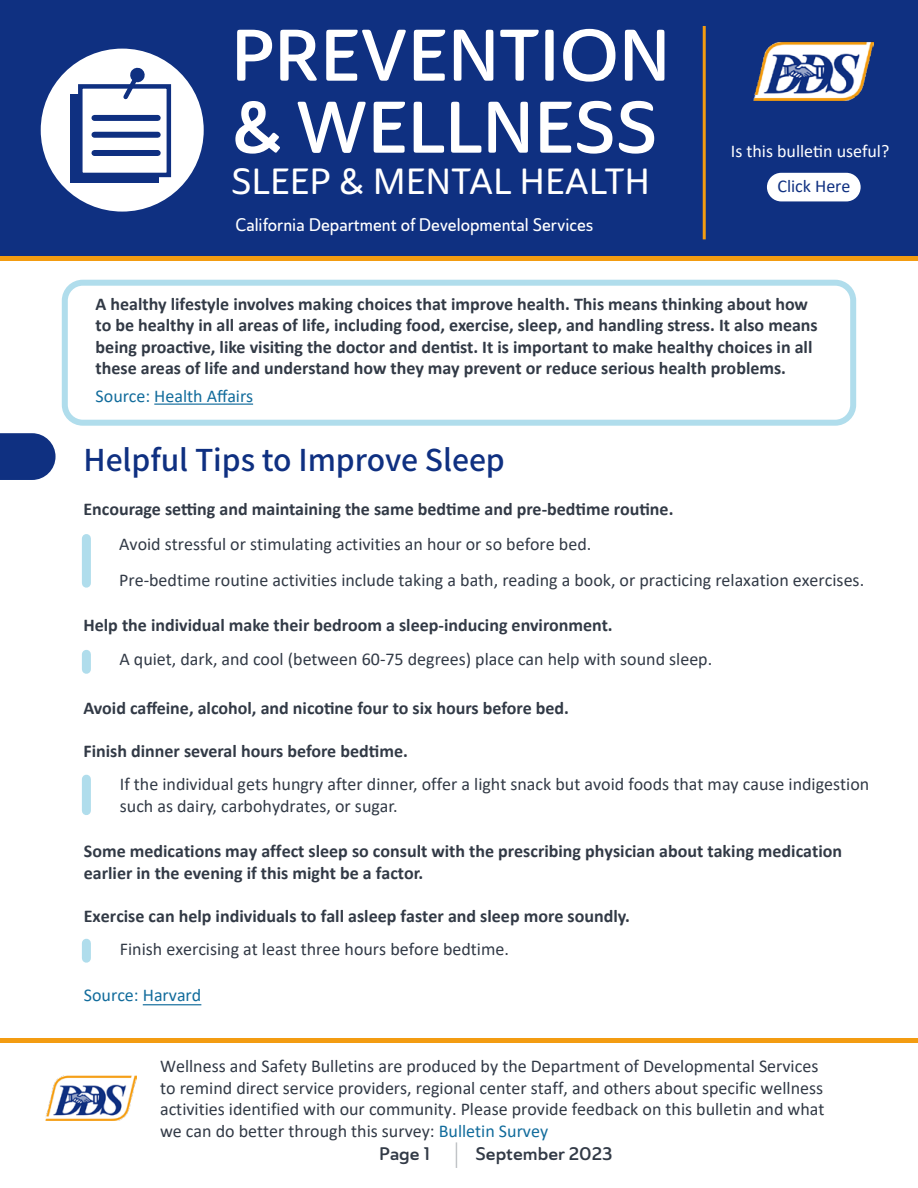
<style>
.page{position:relative;width:918px;height:1188px;background:#fff}
.page>*{position:absolute;margin:0;border:0;box-sizing:border-box;transform-origin:0 0}
.t1{font:72px "Ainslie Sans Nor Dem";color:#fff}
.t2{font:36px "Ainslie Sans Nor Med";color:#fff}
.t3{font:500 30px "Noto Sans CJ Kkr";color:#0f3081}
.basic_copy{font:18px/21.6px "Calibri";color:#323a46}
.Copy_BOLD{font:700 18px/21.6px "Calibri";color:#323a46}
.source{font:700 18px/21.6px "Calibri";color:#323a46}
.minihead{font:18px "Ainslie Sans Con Med";color:#fff}
.survey{font:18px "Calibri";color:#fff}
.Copy_BOLD-2{font:18px "Calibri";color:#126c9c}
.t4{font:18px "Ainslie Sans Nor Dem";color:#323a46}
.source-2{font:18px "Calibri";color:#126c9c}
.minihead-2{font:18px "Calibri";color:#0f3081}
.s1{font-weight:400}
.s2{color:#313946}
.s3{color:#126c9c}
</style>
<div class="page">
<div style="left:0;top:0;width:918px;height:259px;background:#0f3081"></div>
<div style="left:767px;top:173px;width:94px;height:28px;background:#fff;border-radius:14px"></div>
<hr style="left:0;top:1039px;width:918px;height:4px;background:#f39c11">
<svg style="left:456px;top:1142px;width:1px;height:26px"></svg>
<div style="left:41px;top:49px;width:163px;height:163px;background:#fff;border-radius:50%"></div>
<div style="left:70px;top:95px;width:89px;height:88px;background:#0f3081"></div>
<div style="left:78px;top:84px;width:93px;height:93px;background:#fff;border:4px solid #0f3081"></div>
<div style="left:94px;top:115px;width:64px;height:6px;background:#0f3081"></div>
<div style="left:94px;top:132px;width:64px;height:6px;background:#0f3081"></div>
<div style="left:94px;top:150px;width:64px;height:6px;background:#0f3081"></div>
<svg style="left:120px;top:67px;width:26px;height:33px"></svg>
<img style="left:754px;top:41px;width:120px;height:60px">
<div style="left:0;top:256px;width:918px;height:5px;background:#f39c11"></div>
<hr style="left:703px;top:26px;width:3px;height:213px;background:#f39c11">
<div style="left:62px;top:280px;width:794px;height:146px;border:6px solid #b0ddec;border-radius:18px"></div>
<hr style="left:154px;top:404px;width:99px;height:1px;background:#126c9c">
<svg style="left:0;top:433px;width:56px;height:47px;background:#27458d"></svg>
<div style="left:82px;top:654px;width:9px;height:15px;background:#b0ddec"></div>
<div style="left:82px;top:538px;width:9px;height:45px;background:#b0ddec"></div>
<div style="left:82px;top:779px;width:9px;height:32px;background:#b0ddec"></div>
<div style="left:82px;top:943px;width:9px;height:15px;background:#b0ddec"></div>
<img style="left:46px;top:1076px;width:90px;height:44px">
<hr style="left:143px;top:1004px;width:58px;height:1px;background:#126c9c">
<h1 class="t1" style="left:231px;top:10px;width:441px">PREVENTION</h1>
<h1 class="t1" style="left:231px;top:82px;width:428px">&amp; WELLNESS</h1>
<p class="t2" style="left:231px;top:160px;width:421px">SLEEP &amp; MENTAL HEALTH</p>
<h2 class="minihead" style="left:236px;top:214px;width:359px">California Department of Developmental Services</h2>
<p class="survey" style="left:731px;top:138px;width:160px">Is this bulletin useful?</p>
<h2 class="minihead-2" style="left:777px;top:173px;width:74px">Click Here</h2>
<p class="Copy_BOLD" style="left:96px;top:293px;width:724px">A healthy lifestyle involves making choices that improve health. This means thinking about how to be healthy in all areas of life, including food, exercise, sleep, and handling stress. It also means being proactive, like visiting the doctor and dentist. It is important to make healthy choices in all these areas of life and understand how they may prevent or reduce serious health problems.</p>
<p class="Copy_BOLD-2" style="left:96px;top:384px;width:159px">Source: Health Affairs</p>
<h3 class="t3" style="left:83px;top:443px;width:423px">Helpful Tips to Improve Sleep</h3>
<p class="Copy_BOLD" style="left:83px;top:498px;width:592px">Encourage setting and maintaining the same bedtime and pre-bedtime routine.</p>
<p class="basic_copy" style="left:119px;top:525px;width:747px;line-height:36.6px">Avoid stressful or stimulating activities an hour or so before bed.<br>Pre-bedtime routine activities include taking a bath, reading a book, or practicing relaxation exercises.</p>
<p class="Copy_BOLD" style="left:83px;top:614px;width:531px">Help the individual make their bedroom a sleep-inducing environment.</p>
<p class="basic_copy" style="left:119px;top:648px;width:594px">A quiet, dark, and cool (between 60-75 degrees) place can help with sound sleep.</p>
<p class="Copy_BOLD" style="left:83px;top:697px;width:487px">Avoid caffeine, alcohol, and nicotine four to six hours before bed.</p>
<p class="Copy_BOLD" style="left:83px;top:740px;width:326px">Finish dinner several hours before bedtime.</p>
<p class="basic_copy" style="left:120px;top:773px;width:751px">If the individual gets hungry after dinner, offer a light snack but avoid foods that may cause indigestion such as dairy, carbohydrates, or sugar.</p>
<p class="source" style="left:84px;top:840px;width:760px">Some medications may affect sleep so consult with the prescribing physician about taking medication earlier in the evening if this might be a factor.</p>
<p class="source" style="left:120px;top:899px;width:512px;line-height:33.6px;text-indent:-36px">Exercise can help individuals to fall asleep faster and sleep more soundly.<br><span class="s1">Finish exercising at least three hours before bedtime.</span></p>
<p class="source-2" style="left:84px;top:982px;width:119px">Source: Harvard</p>
<p class="basic_copy" style="left:160px;top:1055px;width:666px"><span class="s2">Wellness and Safety Bulletins are produced by the Department of Developmental Services </span>to remind direct service providers, regional center staff, and others about specific wellness activities identified with our community. Please provide feedback on this bulletin and what we can do better through this survey: <span class="s3">Bulletin Survey</span></p>
<p class="t4" style="left:379px;top:1143px;width:53px">Page 1</p>
<p class="t4" style="left:476px;top:1143px;width:139px">September 2023</p>
</div>
